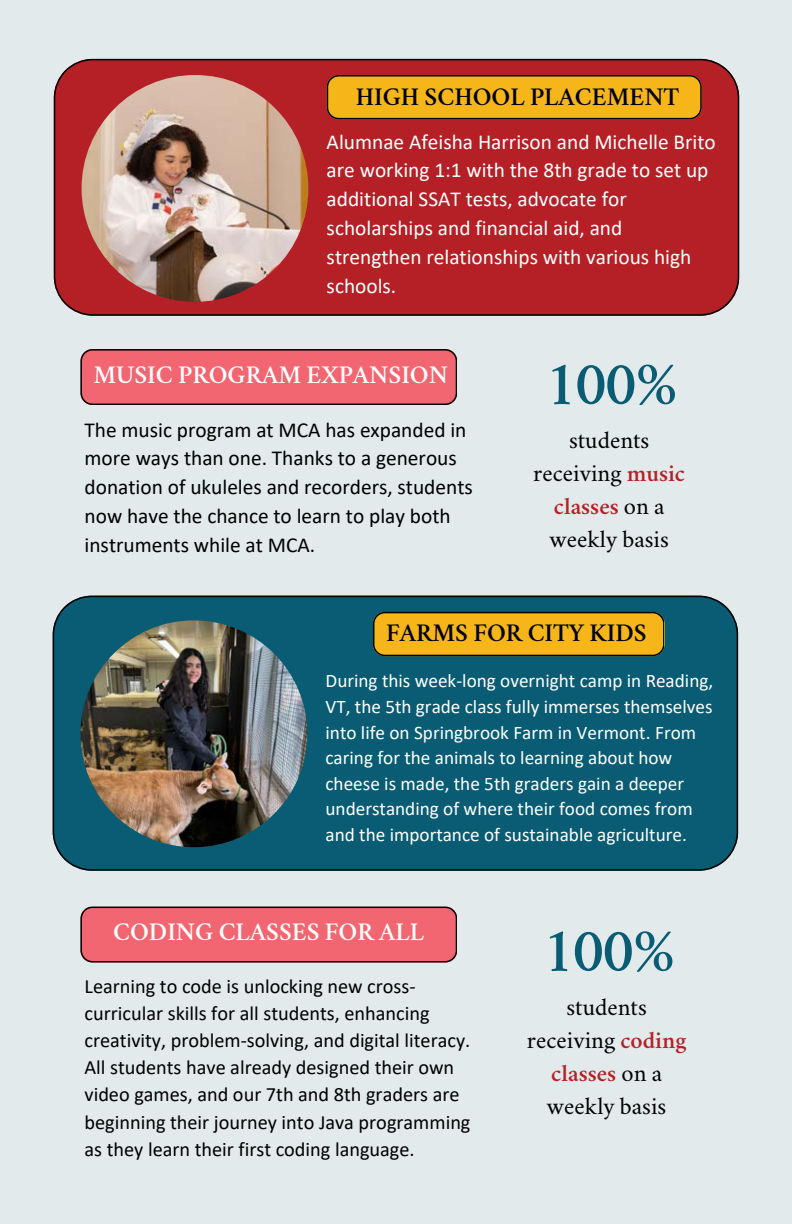
<style>
.page{position:relative;width:792px;height:1224px;background:#e2eaeb}
.page>*{position:absolute;margin:0;border:0;box-sizing:border-box;transform-origin:0 0}
.t1{font:600 63px "Crimson";color:#095c73}
.t2{font:600 25.6px "Crimson";color:#fff}
.t3{font:600 25.6px "Crimson";color:#000}
.t4{font:24px/33px "Crimson";color:#000;text-align:center}
.t5{font:21.4px/28.8px "Calibri";color:#fff}
.t6{font:21.4px/28.8px "Calibri";color:#000}
.t7{font:20.2px/27.2px "Calibri";color:#000}
.t8{font:19.2px/25.6px "Calibri";color:#fff}
.s1{font-weight:600;color:#b42026}
</style>
<div class="page">
<div style="left:54px;top:59px;width:685px;height:256px;background:#b42026"></div>
<svg style="left:327px;top:75px;width:375px;height:44px;background:#e5a917"></svg>
<svg style="left:80px;top:349px;width:377px;height:56px;background:#e2606b"></svg>
<img style="left:82px;top:75px;width:226px;height:227px;border-radius:50%">
<div style="left:53px;top:596px;width:685px;height:274px;background:#095c73"></div>
<svg style="left:373px;top:612px;width:291px;height:44px;background:#e3a917"></svg>
<img style="left:80px;top:620px;width:227px;height:227px;border-radius:50%">
<div style="left:80px;top:907px;width:377px;height:55px;background:#f16671"></div>
<h2 class="t3" style="left:356px;top:87px;width:325px">HIGH SCHOOL PLACEMENT</h2>
<h4 class="t5" style="left:327px;top:129px;width:391px">Alumnae Afeisha Harrison and Michelle Brito are working 1:1 with the 8th grade to set up additional SSAT tests, advocate for scholarships and financial aid, and strengthen relationships with various high schools.</h4>
<p class="t2" style="left:94px;top:365px;width:356px">MUSIC PROGRAM EXPANSION</p>
<p class="t6" style="left:85px;top:417px;width:390px">The music program at MCA has expanded in more ways than one. Thanks to a generous donation of ukuleles and recorders, students now have the chance to learn to play both instruments while at MCA.</p>
<h1 class="t1" style="left:546px;top:360px;width:133px">100%</h1>
<h3 class="t4" style="left:533px;top:426px;width:153px">students receiving <span class="s1">music classes</span> on a weekly basis</h3>
<h3 class="t3" style="left:386px;top:623px;width:262px">FARMS FOR CITY KIDS</h3>
<h1 class="t8" style="left:326px;top:670px;width:389px">During this week-long overnight camp in Reading, VT, the 5th grade class fully immerses themselves into life on Springbrook Farm in Vermont. From caring for the animals to learning about how cheese is made, the 5th graders gain a deeper understanding of where their food comes from and the importance of sustainable agriculture.</h1>
<h2 class="t2" style="left:113px;top:922px;width:312px">CODING CLASSES FOR ALL</h2>
<p class="t7" style="left:85px;top:974px;width:387px">Learning to code is unlocking new cross&shy;curricular skills for all students, enhancing creativity, problem-solving, and digital literacy.<br>All students have already designed their own video games, and our 7th and 8th graders are beginning their journey into Java programming as they learn their first coding language.</p>
<h2 class="t1" style="left:543px;top:927px;width:133px">100%</h2>
<h4 class="t4" style="left:527px;top:993px;width:161px">students receiving <span class="s1">coding classes</span> on a weekly basis</h4>
</div>
